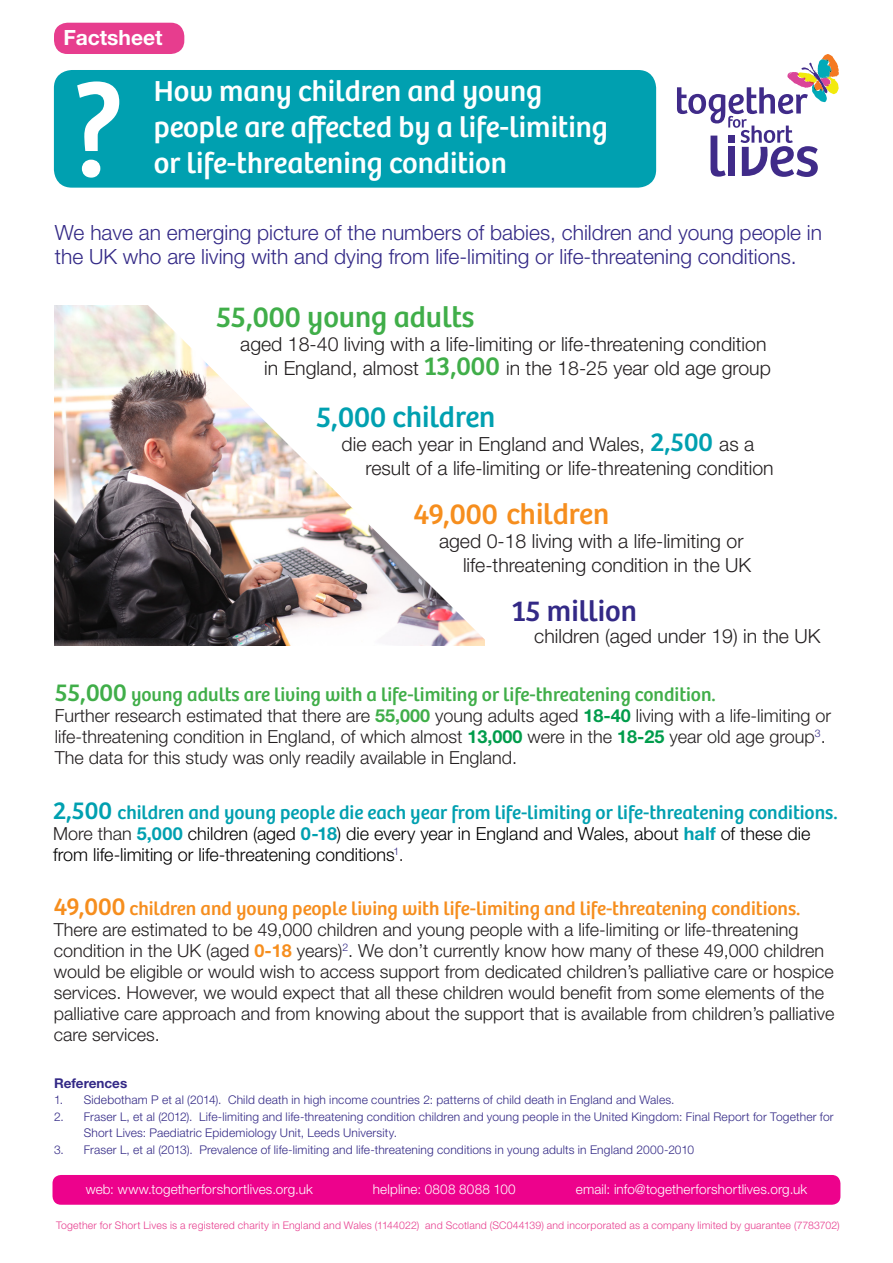
<style>
.page{position:relative;width:893px;height:1263px;background:#fff}
.page>*{position:absolute;margin:0;border:0;box-sizing:border-box;transform-origin:0 0}
.t1{font:135px "Bree";color:#fff}
.t2{font:30px/36px "Bree";color:#fff}
.t3{font:30px "Bree";color:#40ae49}
.t4{font:30px "Bree";color:#f68e1e}
.t5{font:30px "Bree";color:#00a0b0}
.t6{font:30px "Bree";color:#332986}
.t7{font:300 21px/24px "Helvetica Neue LT Std";color:#332986}
.t8{font:700 21px "Helvetica Neue LT Std";color:#fff}
.t9{font:300 19.5px/24px "Helvetica Neue LT Std";color:#231f20}
.t10{font:19.5px "Bree";color:#00a0b0}
.t11{font:19.5px "Bree";color:#f68e1e}
.t12{font:19.5px "Bree";color:#40ae49}
.t13{font:300 18px/21px "Helvetica Neue LT Std";color:#231f20}
.t14{font:300 18px/21px "Helvetica Neue LT Std";letter-spacing:-.005em;color:#000}
.t15{font:300 13.5px "Helvetica Neue LT Std";letter-spacing:.01em;color:#fff}
.t16{font:700 13.5px "Helvetica Neue LT Std";color:#332986}
.t17{font:300 12px/16.5px "Helvetica Neue LT Std";letter-spacing:.015em;color:#332986}
.t18{font:300 10.5px "Helvetica Neue LT Std";letter-spacing:.02em;color:#e73d8e}
.s1{font-family:"Bree";font-weight:400;font-size:27px;color:#40ae49}
.s2{font-family:"Bree";font-weight:400;font-size:27px;color:#00a0b0}
.s3{font-size:25.5px}
.s4{font-weight:700;color:#40ae49}
.s5{font-weight:700;color:#009c4b}
.s6{color:#231f20}
.s7{font-weight:700;color:#00a0b0}
.s8{font-weight:700;color:#f68e1e}
</style>
<div class="page">
<svg style="left:677px;top:54px;width:162px;height:123px"></svg>
<div style="left:53px;top:1175px;width:787px;height:30px;background:#ed028c;border-radius:9px"></div>
<div style="left:54px;top:70px;width:602px;height:118px;background:#00a0b0;border-radius:18px"></div>
<div style="left:54px;top:23px;width:130px;height:31px;background:#e73d8e;border-radius:14px"></div>
<img style="left:55px;top:306px;width:83px;height:339px">
<img style="left:138px;top:305px;width:113px;height:341px">
<img style="left:251px;top:599px;width:96px;height:47px">
<img style="left:347px;top:599px;width:138px;height:47px">
<img style="left:178px;top:305px;width:266px;height:294px">
<svg style="left:225px;top:305px;width:219px;height:70px"></svg>
<p class="t8" style="left:63px;top:24px;width:101px">Factsheet</p>
<p class="t1" style="left:73px;top:51px;width:53px">?</p>
<p class="t2" style="left:154px;top:73px;width:456px">How many children and young people are affected by a life-limiting</p>
<p class="t2" style="left:154px;top:145px;width:355px">or life-threatening condition</p>
<p class="t7" style="left:55px;top:220px;width:769px">We have an emerging picture of the numbers of babies, children and young people in the UK who are living with and dying from life-limiting or life-threatening conditions.</p>
<p class="t3" style="left:216px;top:300px;width:260px">55,000 young adults</p>
<p class="t9" style="left:240px;top:332px;width:528px">aged 18-40 living with a life-limiting or life-threatening condition</p>
<p class="t9" style="left:264px;top:356px;width:508px">in England, almost <span class="s1">13,000</span> in the 18-25 year old age group</p>
<p class="t5" style="left:316px;top:399px;width:181px">5,000 children</p>
<p class="t9" style="left:366px;top:432px;width:410px;text-indent:-24px">die each year in England and Wales, <span class="s2">2,500</span> as a result of a life-limiting or life-threatening condition</p>
<p class="t4" style="left:413px;top:496px;width:197px">49,000 children</p>
<p class="t9" style="left:463px;top:528px;width:290px;text-indent:-24px">aged 0-18 living with a life-limiting or life-threatening condition in the UK</p>
<p class="t6" style="left:512px;top:593px;width:127px">15 million</p>
<p class="t9" style="left:534px;top:624px;width:288px">children (aged under 19) in the UK</p>
<p class="t12" style="left:55px;top:683px;width:662px"><span class="s3">55,000</span> young adults are living with a life-limiting or life-threatening condition.</p>
<p class="t13" style="left:55px;top:705px;width:778px">Further research estimated that there are <span class="s4">55,000</span> young adults aged <span class="s5">18-40</span> living with a life-limiting or life-threatening condition in England, of which almost <span class="s5">13,000</span> were in the <span class="s5">18-25</span> year old age group<sup>3</sup>.<br>The data for this study was only readily available in England.</p>
<p class="t10" style="left:53px;top:801px;width:786px"><span class="s3">2,500</span> children and young people die each year from life-limiting or life-threatening conditions.</p>
<p class="t14" style="left:53px;top:823px;width:759px"><span class="s6">More than</span> <span class="s7">5,000</span> children (aged <span class="s7">0-18</span>) die every year in England and Wales, about <span class="s7">half</span> of these die from life-limiting or life-threatening conditions<sup>1</sup><span class="s6">.</span></p>
<p class="t11" style="left:54px;top:897px;width:748px"><span class="s3">49,000</span> children and young people living with life-limiting and life-threatening conditions.</p>
<p class="t13" style="left:54px;top:918px;width:782px">There are estimated to be 49,000 children and young people with a life-limiting or life-threatening condition in the UK (aged <span class="s8">0-18</span> years)<sup>2</sup>. We don’t currently know how many of these 49,000 children would be eligible or would wish to access support from dedicated children’s palliative care or hospice services. However, we would expect that all these children would benefit from some elements of the palliative care approach and from knowing about the support that is available from children’s palliative care services.</p>
<p class="t16" style="left:54px;top:1074px;width:75px">References</p>
<p class="t17" style="left:54px;top:1091px;width:622px">1. Sidebotham P et al (2014). Child death in high income countries 2: patterns of child death in England and Wales.</p>
<p class="t17" style="left:84px;top:1108px;width:751px;text-indent:-30px">2. Fraser L, et al (2012). Life-limiting and life-threatening condition children and young people in the United Kingdom: Final Report for Together for<br>Short Lives: Paediatric Epidemiology Unit, Leeds University.</p>
<p class="t17" style="left:54px;top:1141px;width:642px">3. Fraser L, et al (2013). Prevalence of life-limiting and life-threatening conditions in young adults in England 2000-2010</p>
<p class="t15" style="left:86px;top:1181px;width:229px">web: www.togetherforshortlives.org.uk</p>
<p class="t15" style="left:373px;top:1181px;width:144px">helpline: 0808 8088 100</p>
<p class="t15" style="left:576px;top:1181px;width:233px">email: info@togetherforshortlives.org.uk</p>
<p class="t18" style="left:56px;top:1219px;width:785px">Together for Short Lives is a registered charity in England and Wales (1144022) and Scotland (SC044139) and incorporated as a company limited by guarantee (7783702)</p>
</div>
